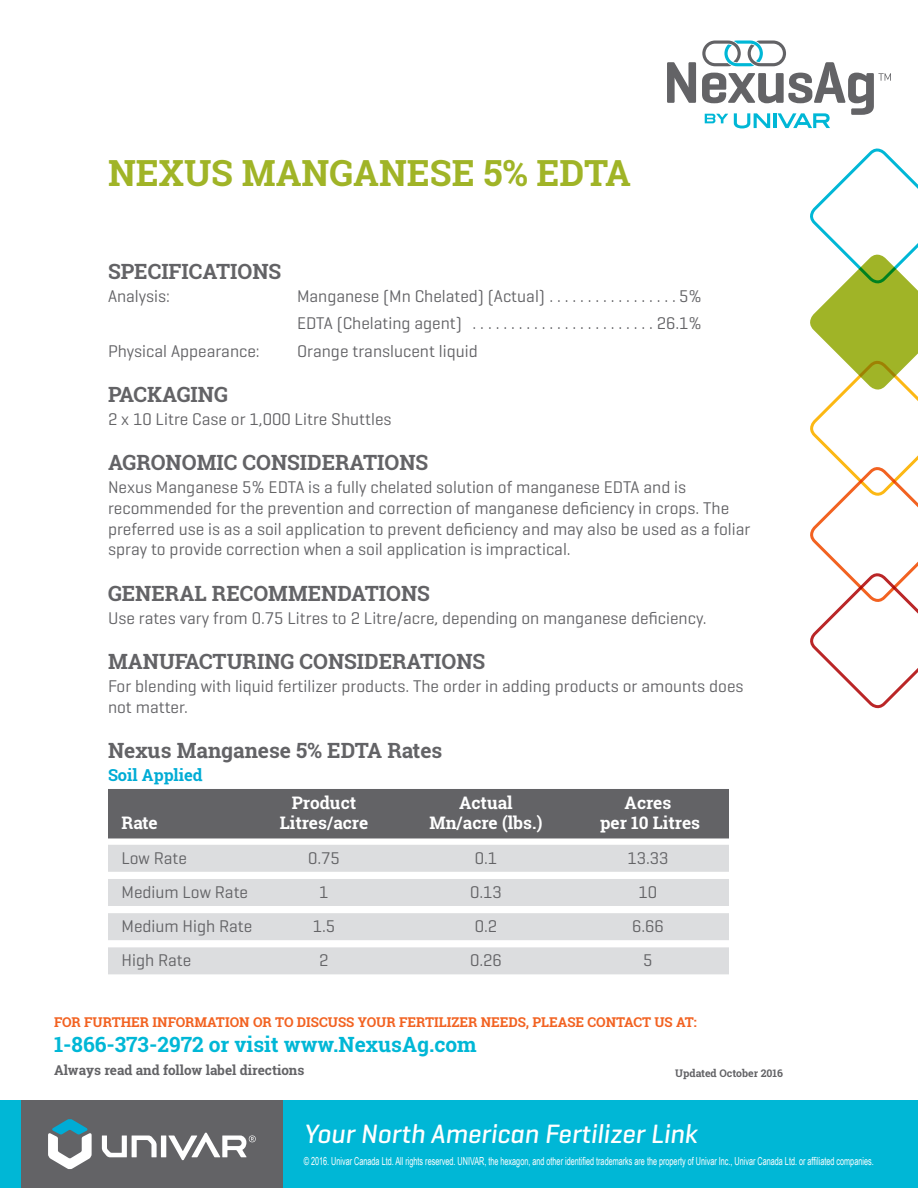
<style>
.page{position:relative;width:918px;height:1188px;background:#fff}
.page>*{position:absolute;margin:0;border:0;box-sizing:border-box;transform-origin:0 0}
.t1{font:700 36px "Roboto Slab";color:#a0b427}
.t2{font:italic 500 27px "Geogrotesque";color:#fff}
.t3{font:700 21px "Roboto Slab";color:#636366}
.t4{font:700 21px "Roboto Slab";color:#00b7d6}
.t5{font:17.25px/20.7px "Geogrotesque";color:#636366}
.t6{font:700 17.25px "Roboto Slab";color:#fff}
.t7{font:700 16.5px "Roboto Slab";color:#00acd5}
.t8{font:700 13.5px "Roboto Slab";color:#f26221}
.t9{font:700 13.5px "Roboto Slab";color:#636366}
.t10{font:11.1px "Arial Narrow";color:#fff;scale:.8 1}
.t11{font:700 10.5px "Roboto Slab";color:#636366}
</style>
<div class="page">
<div style="left:20px;top:1100px;width:264px;height:88px;background:#636366"></div>
<div style="left:161px;top:1136px;width:5px;height:21px;background:#fff"></div>
<svg style="left:102px;top:1136px;width:55px;height:21px"></svg>
<svg style="left:48px;top:1119px;width:44px;height:50px"></svg>
<svg style="left:168px;top:1133px;width:88px;height:27px"></svg>
<div style="left:284px;top:1100px;width:634px;height:88px;background:#00b7d6"></div>
<div style="left:0;top:1100px;width:20px;height:88px;background:#00b7d6"></div>
<svg style="left:810px;top:148px;width:108px;height:561px"></svg>
<svg style="left:667px;top:62px;width:29px;height:41px"></svg>
<svg style="left:702px;top:40px;width:189px;height:88px"></svg>
<div style="left:108px;top:789px;width:621px;height:49px;background:#636366"></div>
<div style="left:108px;top:845px;width:621px;height:27px;background:#dcdddf"></div>
<div style="left:108px;top:879px;width:621px;height:27px;background:#dcdddf"></div>
<div style="left:108px;top:913px;width:621px;height:27px;background:#dcdddf"></div>
<div style="left:108px;top:947px;width:621px;height:27px;background:#dcdddf"></div>
<h1 class="t1" style="left:108px;top:148px;width:524px">NEXUS MANGANESE 5% EDTA</h1>
<p class="t3" style="left:108px;top:257px;width:175px">SPECIFICATIONS</p>
<p class="t5" style="left:108px;top:285px;width:64px">Analysis:</p>
<p class="t5" style="left:297px;top:282px;width:406px;line-height:27.5px">Manganese (Mn Chelated) (Actual) . . . . . . . . . . . . . . . . 5%<br>EDTA (Chelating agent) . . . . . . . . . . . . . . . . . . . . . . . . 26.1%</p>
<p class="t5" style="left:108px;top:340px;width:153px">Physical Appearance:</p>
<p class="t5" style="left:297px;top:340px;width:182px">Orange translucent liquid</p>
<p class="t3" style="left:108px;top:380px;width:122px">PACKAGING</p>
<p class="t5" style="left:108px;top:408px;width:285px">2 x 10 Litre Case or 1,000 Litre Shuttles</p>
<p class="t3" style="left:108px;top:448px;width:322px">AGRONOMIC CONSIDERATIONS</p>
<p class="t5" style="left:108px;top:477px;width:644px">Nexus Manganese 5% EDTA is a fully chelated solution of manganese EDTA and is recommended for the prevention and correction of manganese deficiency in crops. The preferred use is as a soil application to prevent deficiency and may also be used as a foliar spray to provide correction when a soil application is impractical.</p>
<p class="t3" style="left:108px;top:579px;width:323px">GENERAL RECOMMENDATIONS</p>
<p class="t5" style="left:108px;top:607px;width:598px">Use rates vary from 0.75 Litres to 2 Litre/acre, depending on manganese deficiency.</p>
<p class="t3" style="left:108px;top:647px;width:379px">MANUFACTURING CONSIDERATIONS</p>
<p class="t5" style="left:108px;top:675px;width:637px">For blending with liquid fertilizer products. The order in adding products or amounts does not matter.</p>
<p class="t3" style="left:108px;top:736px;width:336px">Nexus Manganese 5% EDTA Rates</p>
<p class="t7" style="left:108px;top:764px;width:96px">Soil Applied</p>
<p class="t6" style="left:292px;top:791px;width:66px">Product</p>
<p class="t6" style="left:459px;top:791px;width:55px">Actual</p>
<p class="t6" style="left:625px;top:791px;width:48px">Acres</p>
<p class="t6" style="left:121px;top:811px;width:38px">Rate</p>
<p class="t6" style="left:280px;top:811px;width:90px">Litres/acre</p>
<p class="t6" style="left:429px;top:811px;width:115px">Mn/acre (lbs.)</p>
<p class="t6" style="left:600px;top:811px;width:102px">per 10 Litres</p>
<p class="t5" style="left:121px;top:847px;width:67px">Low Rate</p>
<p class="t5" style="left:308px;top:847px;width:33px">0.75</p>
<p class="t5" style="left:475px;top:847px;width:24px">0.1</p>
<p class="t5" style="left:627px;top:847px;width:43px">13.33</p>
<p class="t5" style="left:121px;top:881px;width:128px">Medium Low Rate</p>
<p class="t5" style="left:319px;top:881px;width:11px">1</p>
<p class="t5" style="left:470px;top:881px;width:33px">0.13</p>
<p class="t5" style="left:639px;top:881px;width:20px">10</p>
<p class="t5" style="left:121px;top:915px;width:132px">Medium High Rate</p>
<p class="t5" style="left:313px;top:915px;width:24px">1.5</p>
<p class="t5" style="left:475px;top:915px;width:24px">0.2</p>
<p class="t5" style="left:632px;top:915px;width:33px">6.66</p>
<p class="t5" style="left:121px;top:950px;width:71px">High Rate</p>
<p class="t5" style="left:319px;top:950px;width:11px">2</p>
<p class="t5" style="left:470px;top:950px;width:33px">0.26</p>
<p class="t5" style="left:643px;top:950px;width:11px">5</p>
<p class="t8" style="left:54px;top:1012px;width:644px">FOR FURTHER INFORMATION OR TO DISCUSS YOUR FERTILIZER NEEDS, PLEASE CONTACT US AT:</p>
<p class="t4" style="left:54px;top:1030px;width:424px">1-866-373-2972 or visit www.NexusAg.com</p>
<p class="t9" style="left:54px;top:1061px;width:252px">Always read and follow label directions</p>
<p class="t11" style="left:675px;top:1066px;width:109px">Updated October 2016</p>
<h2 class="t2" style="left:304px;top:1117px;width:395px">Your North American Fertilizer Link</h2>
<p class="t10" style="left:304px;top:1153px;width:714px">© 2016. Univar Canada Ltd. All rights reserved. UNIVAR, the hexagon, and other identified trademarks are the property of Univar Inc., Univar Canada Ltd. or affiliated companies.</p>
</div>
